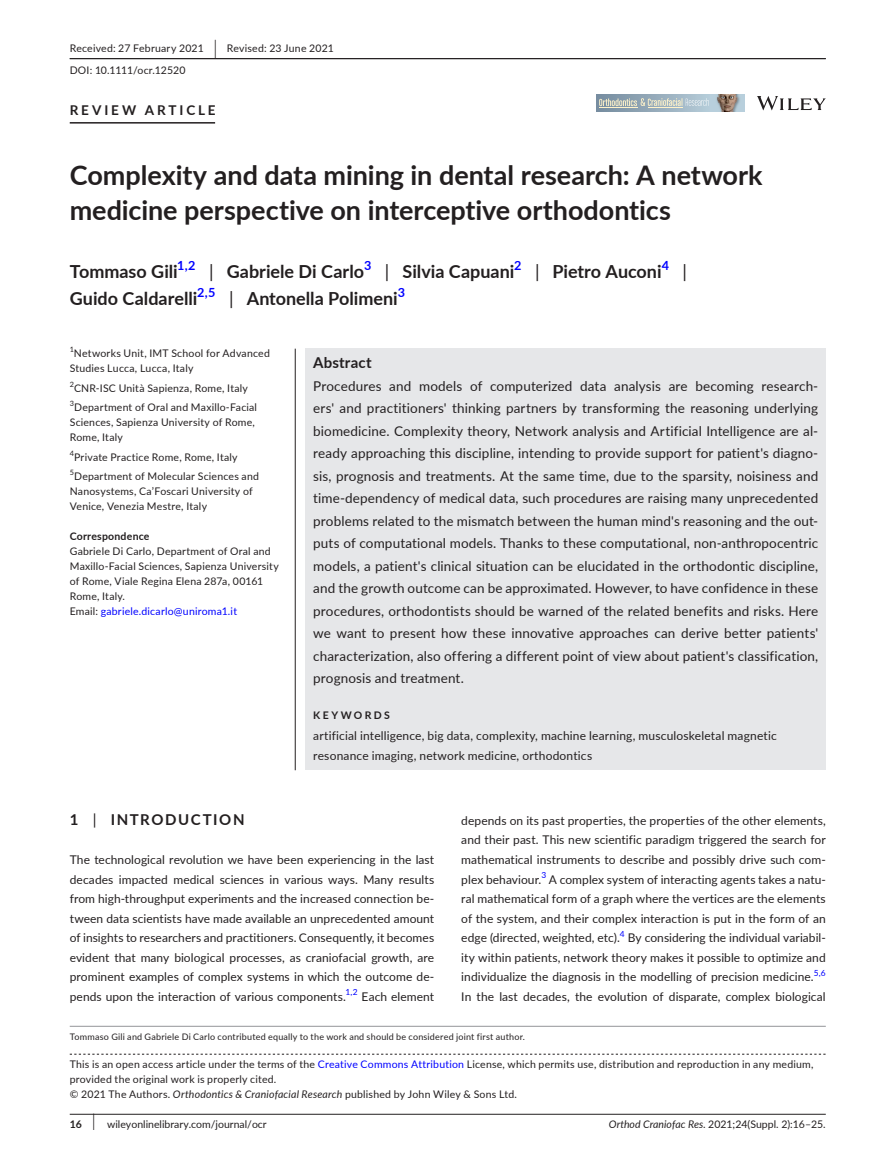
<style>
.page{position:relative;width:893px;height:1174px;background:#fff}
.page>*{position:absolute;margin:0;border:0;box-sizing:border-box;transform-origin:0 0}
.t1{font:700 27px/34.5px "Lato";color:#231f20}
.t2{font:700 18px "Lato";color:#231f20}
.t3{font:18px "Lato";color:#231f20}
.t4{font:700 15px "Lato";letter-spacing:.1em;color:#231f20}
.t5{font:700 15px "Lato";letter-spacing:.015em;color:#231f20}
.t6{font:13.5px/22.5px "Lato";letter-spacing:.01em;color:#231f20;text-align:justify}
.t7{font:700 13.5px "Lato";letter-spacing:.21em;color:#231f20}
.t8{font:700 12.6px "Lato";color:#00f}
.t9{font:12px/19.5px "Lato";letter-spacing:.01em;color:#231f20;text-align:justify}
.t10{font:10.5px/15px "Lato";letter-spacing:.02em;color:#231f20}
.t11{font:10.5px "Lato";color:#231f20}
.t12{font:700 10.5px "Lato";letter-spacing:.02em;color:#231f20}
.t13{font:700 10.5px "Lato";letter-spacing:.22em;color:#231f20}
.t14{font:9px "Lato";letter-spacing:.025em;color:#231f20}
.t15{font:7.35px "Lato";color:#231f20}
.s1{font-size:19.65px}
.s2{font-weight:400}
.s3{color:#00f}
.s4{font-style:italic}
.s5{font-weight:700}
.s6{font-size:17.4px}
</style>
<div class="page">
<hr style="left:70px;top:1113px;width:756px;height:1px;background:#231f20">
<svg style="left:757px;top:96px;width:69px;height:14px"></svg>
<div style="left:596px;top:94px;width:115px;height:18px;background:linear-gradient(to right,#768c9e,#b5cbd8)"></div>
<svg style="left:599px;top:98px;width:110px;height:8px"></svg>
<hr style="left:648px;top:108px;width:35px;height:1px;background:#fef2ca">
<hr style="left:599px;top:108px;width:38px;height:1px;background:#fef2ca">
<img style="left:710px;top:94px;width:35px;height:18px">
<hr style="left:70px;top:58px;width:756px;height:1px;background:#231f20">
<hr style="left:70px;top:122px;width:145px;height:2px;background:#231f20">
<svg style="left:70px;top:1053px;width:756px;height:1px"></svg>
<hr style="left:70px;top:1026px;width:756px;height:1px;background:#939598">
<div style="left:306px;top:349px;width:520px;height:421px;background:#e6e7e9"></div>
<hr style="left:295px;top:349px;width:1px;height:421px;background:#231f20">
<p class="t10" style="left:70px;top:37px;width:266px;line-height:21.8px">Received: 27 February 2021 <span class="s1">|</span> Revised: 23 June 2021<br>DOI: 10.1111/ocr.12520</p>
<p class="t7" style="left:70px;top:100px;width:147px">REVIEW ARTICLE</p>
<h1 class="t1" style="left:70px;top:157px;width:694px">Complexity and data mining in dental research: A network medicine perspective on interceptive orthodontics</h1>
<h2 class="t2" style="left:70px;top:258px;width:110px">Tommaso Gili</h2>
<p class="t8" style="left:177px;top:256px;width:20px">1,2</p>
<h2 class="t2" style="left:209px;top:258px;width:157px"><span class="s2">|</span> Gabriele Di Carlo</h2>
<p class="t8" style="left:364px;top:256px;width:9px">3</p>
<h2 class="t2" style="left:385px;top:258px;width:131px"><span class="s2">|</span> Silvia Capuani</h2>
<p class="t8" style="left:514px;top:256px;width:9px">2</p>
<h2 class="t2" style="left:535px;top:258px;width:128px"><span class="s2">|</span> Pietro Auconi</h2>
<p class="t8" style="left:662px;top:256px;width:9px">4</p>
<h2 class="t3" style="left:682px;top:259px;width:6px">|</h2>
<h2 class="t2" style="left:70px;top:285px;width:129px">Guido Caldarelli</h2>
<p class="t8" style="left:197px;top:283px;width:20px">2,5</p>
<h2 class="t2" style="left:229px;top:285px;width:170px"><span class="s2">|</span> Antonella Polimeni</h2>
<p class="t8" style="left:398px;top:283px;width:9px">3</p>
<p class="t15" style="left:70px;top:344px;width:6px">1</p>
<p class="t10" style="left:70px;top:345px;width:202px;text-indent:4px">Networks Unit, IMT School for Advanced<br>Studies Lucca, Lucca, Italy</p>
<p class="t15" style="left:70px;top:379px;width:6px">2</p>
<p class="t10" style="left:70px;top:377px;width:189px;line-height:19.5px;text-align:center">CNR-ISC Unità Sapienza, Rome, Italy<br><sup>3</sup>Department of Oral and Maxillo-Facial</p>
<p class="t10" style="left:70px;top:414px;width:187px">Sciences, Sapienza University of Rome,<br>Rome, Italy</p>
<p class="t10" style="left:70px;top:446px;width:191px;line-height:19.5px"><sup>4</sup>Private Practice Rome, Rome, Italy<br><sup>5</sup>Department of Molecular Sciences and</p>
<p class="t10" style="left:70px;top:483px;width:185px">Nanosystems, Ca’Foscari University of<br>Venice, Venezia Mestre, Italy</p>
<p class="t12" style="left:70px;top:528px;width:81px">Correspondence</p>
<p class="t10" style="left:70px;top:543px;width:211px">Gabriele Di Carlo, Department of Oral and Maxillo-Facial Sciences, Sapienza University of Rome, Viale Regina Elena 287a, 00161<br>Rome, Italy.<br>Email: <span class="s3">gabriele.dicarlo@uniroma1.it</span></p>
<p class="t5" style="left:313px;top:352px;width:60px">Abstract</p>
<p class="t6" style="left:313px;top:374px;width:507px">Procedures and models of computerized data analysis are becoming research&shy;ers' and practitioners' thinking partners by transforming the reasoning underlying biomedicine. Complexity theory, Network analysis and Artificial Intelligence are al&shy;ready approaching this discipline, intending to provide support for patient's diagno&shy;sis, prognosis and treatments. At the same time, due to the sparsity, noisiness and time-dependency of medical data, such procedures are raising many unprecedented problems related to the mismatch between the human mind's reasoning and the out&shy;puts of computational models. Thanks to these computational, non-anthropocentric models, a patient's clinical situation can be elucidated in the orthodontic discipline, and the growth outcome can be approximated. However, to have confidence in these procedures, orthodontists should be warned of the related benefits and risks. Here we want to present how these innovative approaches can derive better patients' characterization, also offering a different point of view about patient's classification, prognosis and treatment.</p>
<p class="t13" style="left:313px;top:707px;width:78px">KEYWORDS</p>
<p class="t9" style="left:313px;top:725px;width:465px">artificial intelligence, big data, complexity, machine learning, musculoskeletal magnetic resonance imaging, network medicine, orthodontics</p>
<p class="t4" style="left:70px;top:808px;width:176px">1 <span class="s2">|</span> INTRODUCTION</p>
<p class="t9" style="left:70px;top:849px;width:366px">The technological revolution we have been experiencing in the last decades impacted medical sciences in various ways. Many results from high-throughput experiments and the increased connection be&shy;tween data scientists have made available an unprecedented amount of insights to researchers and practitioners. Consequently, it becomes evident that many biological processes, as craniofacial growth, are prominent examples of complex systems in which the outcome de&shy;pends upon the interaction of various components.<sup>1,2</sup> Each element</p>
<p class="t9" style="left:461px;top:810px;width:366px">depends on its past properties, the properties of the other elements, and their past. This new scientific paradigm triggered the search for mathematical instruments to describe and possibly drive such com&shy;plex behaviour.<sup>3</sup> A complex system of interacting agents takes a natu&shy;ral mathematical form of a graph where the vertices are the elements of the system, and their complex interaction is put in the form of an edge (directed, weighted, etc).<sup>4</sup> By considering the individual variabil&shy;ity within patients, network theory makes it possible to optimize and individualize the diagnosis in the modelling of precision medicine.<sup>5,6<br></sup>In the last decades, the evolution of disparate, complex biological</p>
<p class="t14" style="left:70px;top:1030px;width:457px">Tommaso Gili and Gabriele Di Carlo contributed equally to the work and should be considered joint first author.</p>
<p class="t10" style="left:70px;top:1056px;width:745px">This is an open access article under the terms of the <span class="s3">Creative Commons Attribution</span> License, which permits use, distribution and reproduction in any medium, provided the original work is properly cited.<br>© 2021 The Authors. <span class="s4">Orthodontics &amp; Craniofacial Research</span> published by John Wiley &amp; Sons Ltd.</p>
<p class="t11" style="left:70px;top:1116px;width:199px"><span class="s5">16</span> <span class="s6">|</span> wileyonlinelibrary.com/journal/ocr</p>
<p class="t11" style="left:609px;top:1116px;width:218px"><span class="s4">Orthod Craniofac Res.</span> 2021;24(Suppl. 2):16–25.</p>
</div>
